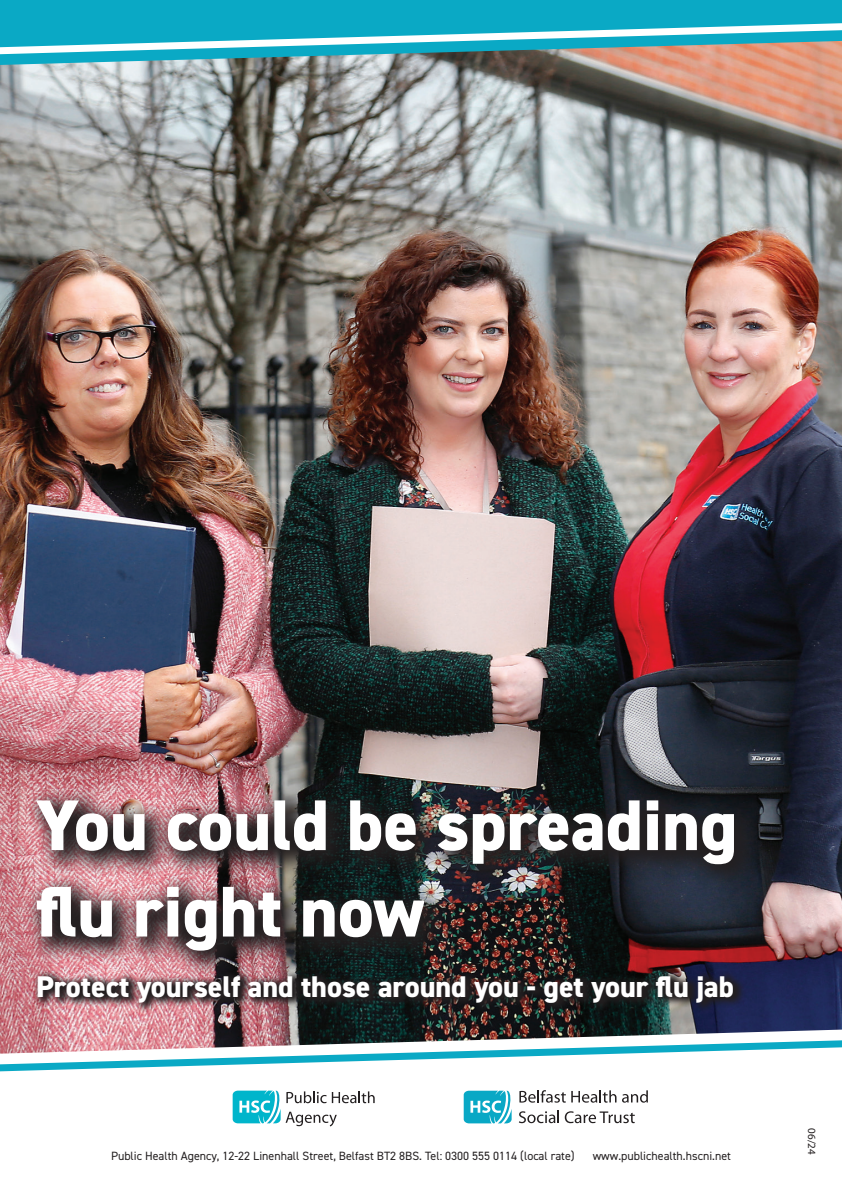
<style>
.page{position:relative;width:842px;height:1191px;background:#fff}
.page>*{position:absolute;margin:0;border:0;box-sizing:border-box;transform-origin:0 0}
.t1{font:800 72px/86.4px "DIN2014";color:#fff}
.t2{font:800 30px "DIN2014";color:#fff}
.t3{font:12px "DIN2014";color:#231f20}
.t4{font:11px "Myriad Pro";color:#231f20}
</style>
<div class="page">
<img style="left:0;top:65px;width:842px;height:964px">
<svg style="left:0;top:1029px;width:842px;height:98px"></svg>
<img style="left:22px;top:786px;width:741px;height:192px">
<img style="left:33px;top:969px;width:714px;height:44px">
<svg style="left:461px;top:1088px;width:187px;height:37px"></svg>
<svg style="left:230px;top:1088px;width:145px;height:38px"></svg>
<svg style="left:0;top:1035px;width:842px;height:40px"></svg>
<svg style="left:0;top:0;width:842px;height:65px;fill:#0aa9c5"></svg>
<svg style="left:0;top:19px;width:842px;height:40px"></svg>
<h1 class="t1" style="left:36px;top:782px;width:703px">You could be spreading flu right now</h1>
<h2 class="t2" style="left:36px;top:967px;width:699px">Protect yourself and those around you - get your flu jab</h2>
<p class="t3" style="left:111px;top:1148px;width:465px">Public Health Agency, 12-22 Linenhall Street, Belfast BT2 8BS. Tel: 0300 555 0114 (local rate)</p>
<p class="t3" style="left:593px;top:1148px;width:140px">www.publichealth.hscni.net</p>
<p class="t4" style="left:818px;top:1128px;width:28px;rotate:90deg">06/24</p>
</div>
